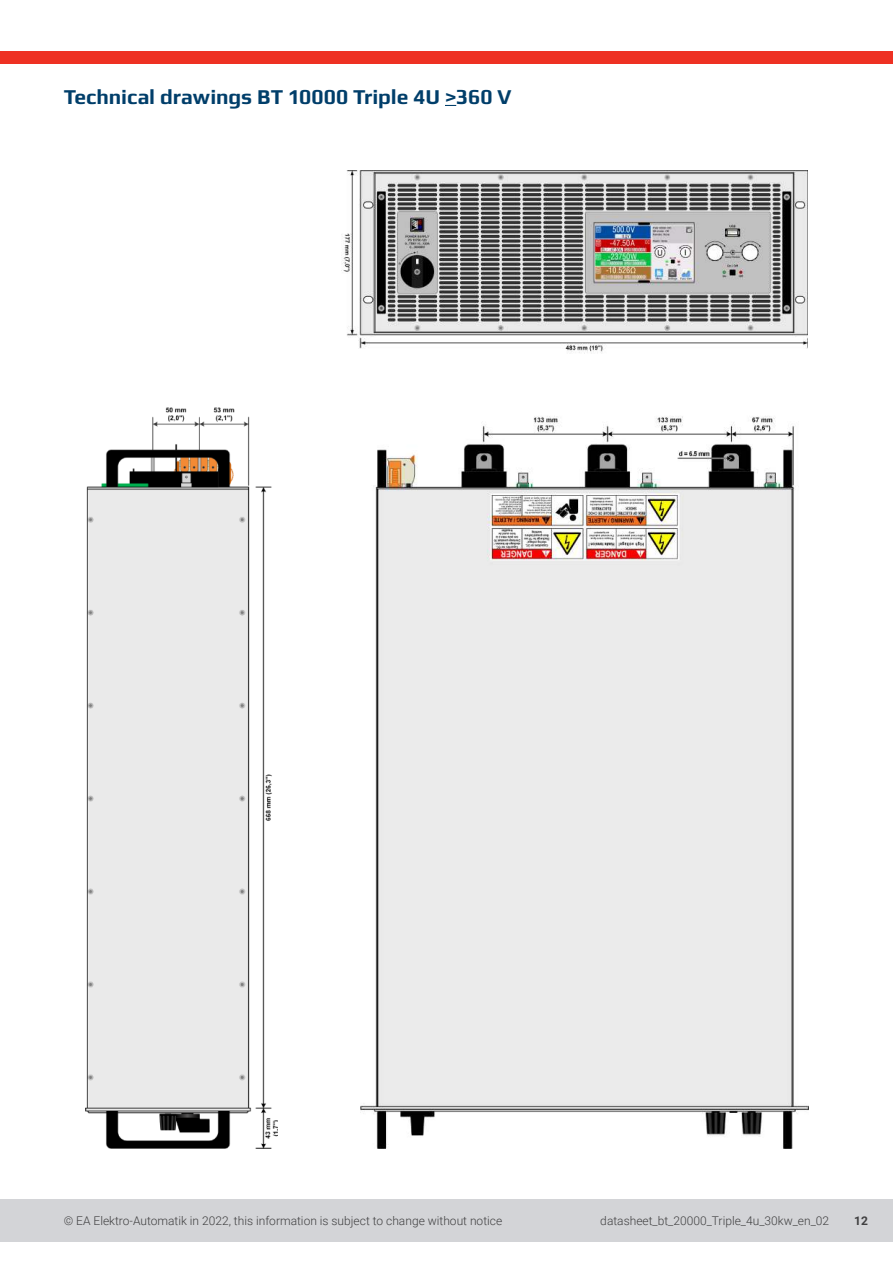
<style>
.page{position:relative;width:893px;height:1263px;background:#fff}
.page>*{position:absolute;margin:0;border:0;box-sizing:border-box;transform-origin:0 0}
.t1{font:700 21px "Play";letter-spacing:-.005em;color:#003e6a}
.t2{font:300 12px "Roboto";color:#404041}
.t3{font:700 12px "Roboto";color:#404041}
</style>
<div class="page">
<div style="left:0;top:1199px;width:893px;height:43px;background:#d3d4d7"></div>
<div style="left:0;top:51px;width:893px;height:13px;background:#ee3123"></div>
<img style="left:342px;top:170px;width:466px;height:184px">
<img style="left:360px;top:416px;width:448px;height:732px">
<img style="left:85px;top:407px;width:193px;height:741px">
<h1 class="t1" style="left:64px;top:89px;width:449px">Technical drawings BT 10000 Triple 4U &gt;360 V</h1>
<p class="t2" style="left:64px;top:1216px;width:440px">© EA Elektro-Automatik in 2022, this information is subject to change without notice</p>
<p class="t2" style="left:600px;top:1216px;width:230px">datasheet_bt_20000_Triple_4u_30kw_en_02</p>
<p class="t3" style="left:854px;top:1214px;width:15px">12</p>
</div>
